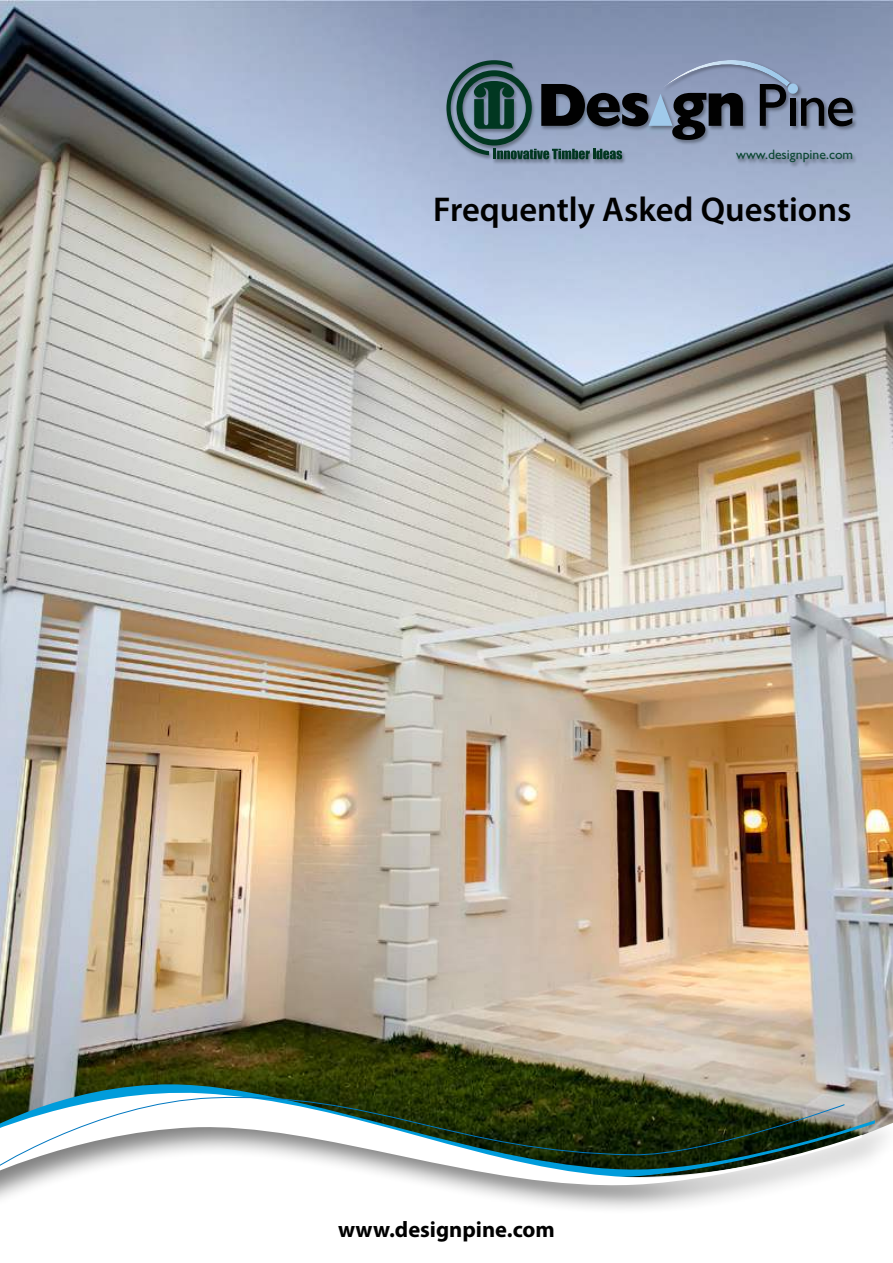
<style>
.page{position:relative;width:893px;height:1263px;background:#fff}
.page>*{position:absolute;margin:0;border:0;box-sizing:border-box;transform-origin:0 0}
.t1{font:600 34.5px "Myriad Pro";color:#000}
.t2{font:700 22.5px "Myriad Pro";color:#000}
.t3{font:13.8px "Gill Sans";color:#0c4834}
</style>
<div class="page">
<img style="left:0;top:0;width:893px;height:1051px">
<svg style="left:0;top:1051px;width:893px;height:26px;background:#787658"></svg>
<div style="left:0;top:1077px;width:893px;height:138px;background:#000;opacity:.5"></div>
<svg style="left:0;top:1084px;width:875px;height:104px;background:#7b8570"></svg>
<svg style="left:0;top:1087px;width:862px;height:104px"></svg>
<svg style="left:0;top:1090px;width:845px;height:83px"></svg>
<div style="left:446px;top:59px;width:411px;height:108px;background:#000;opacity:.33"></div>
<svg style="left:446px;top:60px;width:297px;height:99px;background:#607282"></svg>
<img style="left:663px;top:60px;width:127px;height:28px">
<svg style="left:760px;top:83px;width:93px;height:43px;background:#586174"></svg>
<p class="t3" style="left:736px;top:149px;width:119px">www.designpine.com</p>
<p class="t1" style="left:433px;top:196px;width:420px">Frequently Asked Questions</p>
<p class="t2" style="left:338px;top:1221px;width:218px">www.designpine.com</p>
</div>
